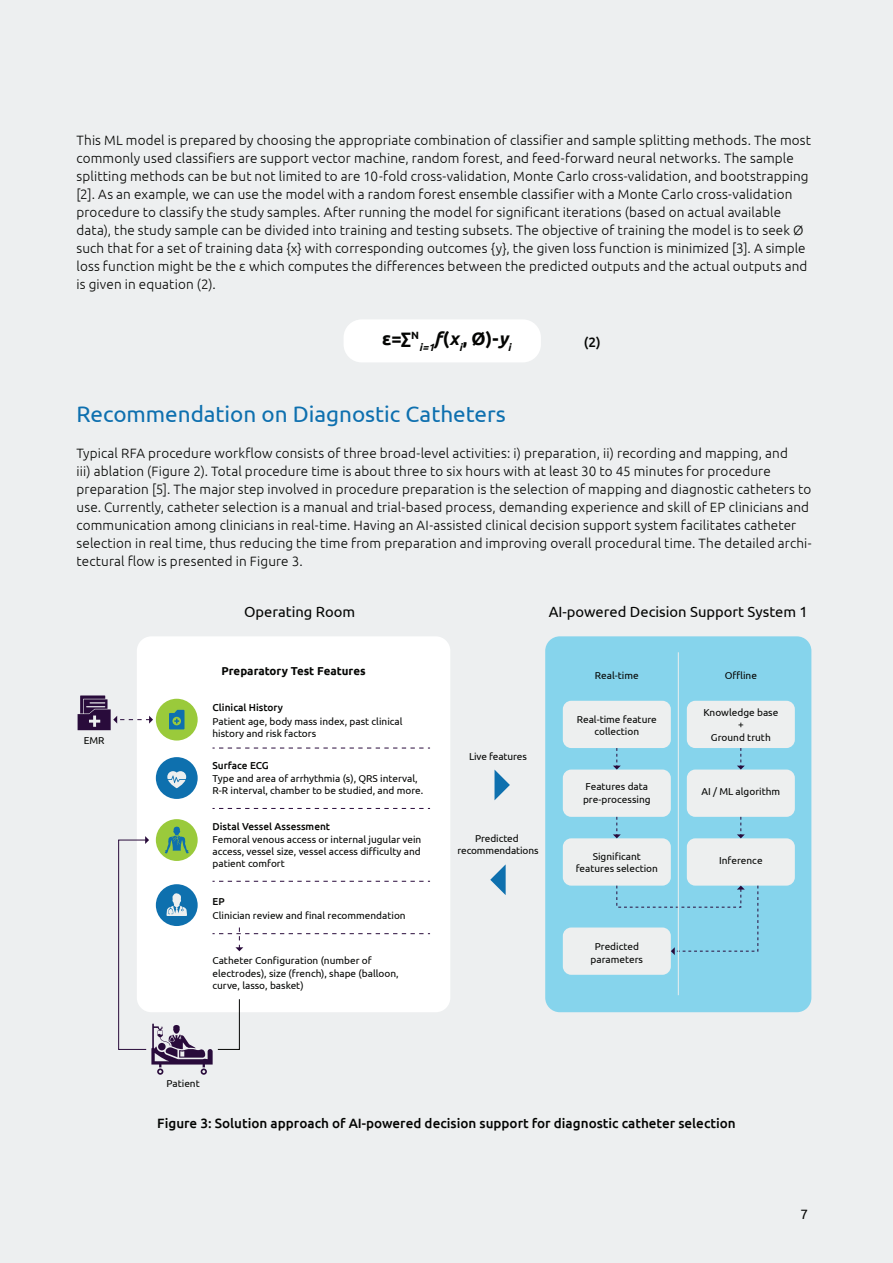
<style>
.page{position:relative;width:893px;height:1263px;background:#edeff0}
.page>*{position:absolute;margin:0;border:0;box-sizing:border-box;transform-origin:0 0}
.t1{font:22.5px "Ubuntu";color:#0e70af}
.t2{font:700 18px "Ubuntu";color:#040503}
.t3{font:14.7px "Ubuntu";color:#040503}
.t4{font:300 13.5px/18px "Ubuntu";letter-spacing:.01em;color:#040503}
.t5{font:500 13.5px "Ubuntu";color:#040503}
.t6{font:13.5px "Ubuntu";color:#040503}
.t7{font:700 11.55px "Ubuntu";color:#040503}
.t8{font:italic 700 10.5px "Ubuntu";color:#040503}
.t9{font:10.05px/12px "Ubuntu";color:#040503;text-align:center}
.t10{font:500 10.05px "Ubuntu";color:#040503}
</style>
<div class="page">
<div style="left:137px;top:636px;width:313px;height:376px;background:#fff;border-radius:15px"></div>
<div style="left:545px;top:636px;width:266px;height:376px;background:#86d4ec;border-radius:15px"></div>
<div style="left:687px;top:701px;width:108px;height:47px;background:#edefef;border-radius:8px"></div>
<div style="left:563px;top:701px;width:108px;height:47px;background:#edefef;border-radius:8px"></div>
<div style="left:563px;top:769px;width:108px;height:48px;background:#edefef;border-radius:8px"></div>
<div style="left:687px;top:769px;width:108px;height:48px;background:#edefef;border-radius:8px"></div>
<div style="left:563px;top:838px;width:108px;height:48px;background:#edefef;border-radius:8px"></div>
<div style="left:687px;top:838px;width:108px;height:48px;background:#edefef;border-radius:8px"></div>
<div style="left:563px;top:927px;width:108px;height:48px;background:#edefef;border-radius:8px"></div>
<div style="left:156px;top:699px;width:42px;height:41px;background:#9aca3b;border-radius:50%"></div>
<div style="left:156px;top:757px;width:42px;height:42px;background:#0e70ae;border-radius:50%"></div>
<div style="left:156px;top:819px;width:42px;height:42px;background:#9aca3b;border-radius:50%"></div>
<div style="left:156px;top:884px;width:42px;height:42px;background:#0e70ae;border-radius:50%"></div>
<svg style="left:212px;top:748px;width:218px;height:1px"></svg>
<svg style="left:212px;top:808px;width:218px;height:1px"></svg>
<svg style="left:212px;top:881px;width:218px;height:1px"></svg>
<svg style="left:494px;top:769px;width:16px;height:31px"></svg>
<svg style="left:490px;top:864px;width:16px;height:31px"></svg>
<div style="left:118px;top:840px;width:29px;height:210px;border:1px solid #290b3b"></div>
<svg style="left:151px;top:999px;width:89px;height:76px"></svg>
<svg style="left:169px;top:710px;width:15px;height:19px"></svg>
<svg style="left:167px;top:771px;width:19px;height:17px"></svg>
<svg style="left:166px;top:893px;width:21px;height:23px"></svg>
<svg style="left:212px;top:927px;width:218px;height:24px"></svg>
<svg style="left:145px;top:836px;width:4px;height:8px"></svg>
<svg style="left:78px;top:695px;width:75px;height:35px"></svg>
<svg style="left:613px;top:748px;width:8px;height:21px"></svg>
<svg style="left:613px;top:817px;width:8px;height:21px"></svg>
<svg style="left:737px;top:817px;width:8px;height:21px"></svg>
<svg style="left:616px;top:885px;width:143px;height:70px"></svg>
<svg style="left:737px;top:748px;width:8px;height:21px"></svg>
<svg style="left:165px;top:827px;width:24px;height:26px"></svg>
<hr style="left:678px;top:652px;width:1px;height:343px;background:#edefef">
<div style="left:344px;top:319px;width:197px;height:43px;background:#fff;border-radius:18px"></div>
<p class="t4" style="left:77px;top:131px;width:736px">This ML model is prepared by choosing the appropriate combination of classifier and sample splitting methods. The most commonly used classifiers are support vector machine, random forest, and feed-forward neural networks. The sample splitting methods can be but not limited to are 10-fold cross-validation, Monte Carlo cross-validation, and bootstrapping [2]. As an example, we can use the model with a random forest ensemble classifier with a Monte Carlo cross-validation procedure to classify the study samples. After running the model for significant iterations (based on actual available data), the study sample can be divided into training and testing subsets. The objective of training the model is to seek Ø such that for a set of training data {x} with corresponding outcomes {y}, the given loss function is minimized [3]. A simple loss function might be the ε which computes the differences between the predicted outputs and the actual outputs and is given in equation (2).</p>
<h2 class="t2" style="left:382px;top:327px;width:39px">ε=∑<sup>N</sup></h2>
<p class="t8" style="left:419px;top:341px;width:93px">i=1<sup>f</sup><sup>(</sup><sup>x</sup>i<sup>,</sup> <sup>Ø)-</sup><sup>y</sup>i</p>
<p class="t5" style="left:584px;top:334px;width:18px">(2)</p>
<h1 class="t1" style="left:77px;top:401px;width:431px">Recommendation on Diagnostic Catheters</h1>
<p class="t4" style="left:77px;top:444px;width:737px">Typical RFA procedure workflow consists of three broad-level activities: i) preparation, ii) recording and mapping, and<br>iii) ablation (Figure 2). Total procedure time is about three to six hours with at least 30 to 45 minutes for procedure preparation [5]. The major step involved in procedure preparation is the selection of mapping and diagnostic catheters to use. Currently, catheter selection is a manual and trial-based process, demanding experience and skill of EP clinicians and communication among clinicians in real-time. Having an AI-assisted clinical decision support system facilitates catheter selection in real time, thus reducing the time from preparation and improving overall procedural time. The detailed archi&shy;tectural flow is presented in Figure 3.</p>
<p class="t3" style="left:244px;top:603px;width:113px">Operating Room</p>
<p class="t3" style="left:549px;top:603px;width:261px">AI-powered Decision Support System 1</p>
<p class="t9" style="left:84px;top:734px;width:22px">EMR</p>
<p class="t7" style="left:222px;top:664px;width:146px">Preparatory Test Features</p>
<p class="t9" style="left:595px;top:669px;width:45px">Real-time</p>
<p class="t9" style="left:725px;top:669px;width:34px">Offline</p>
<p class="t10" style="left:212px;top:701px;width:72px">Clinical History</p>
<p class="t9" style="left:212px;top:715px;width:192px;text-align:left">Patient age, body mass index, past clinical history and risk factors</p>
<p class="t9" style="left:577px;top:713px;width:82px">Real-time feature collection</p>
<p class="t9" style="left:703px;top:706px;width:77px">Knowledge base +<br>Ground truth</p>
<p class="t10" style="left:212px;top:759px;width:58px">Surface ECG</p>
<p class="t9" style="left:212px;top:772px;width:212px;text-align:left">Type and area of arrhythmia (s), QRS interval,<br>R-R interval, chamber to be studied, and more.</p>
<p class="t10" style="left:212px;top:820px;width:119px">Distal Vessel Assessment</p>
<p class="t9" style="left:212px;top:833px;width:210px;text-align:justify">Femoral venous access or internal jugular vein access, vessel size, vessel access difficulty and patient comfort</p>
<p class="t10" style="left:212px;top:895px;width:14px">EP</p>
<p class="t9" style="left:212px;top:909px;width:195px">Clinician review and final recommendation</p>
<p class="t9" style="left:212px;top:954px;width:188px;text-align:left">Catheter Configuration (number of electrodes), size (french), shape (balloon, curve, lasso, basket)</p>
<p class="t9" style="left:469px;top:750px;width:59px">Live features</p>
<p class="t9" style="left:457px;top:832px;width:83px">Predicted recommendations</p>
<p class="t9" style="left:583px;top:780px;width:69px;text-align:left">Features data pre-processing</p>
<p class="t9" style="left:701px;top:785px;width:80px">AI / ML algorithm</p>
<p class="t9" style="left:576px;top:850px;width:84px">Significant features selection</p>
<p class="t9" style="left:591px;top:940px;width:54px">Predicted parameters</p>
<p class="t9" style="left:719px;top:854px;width:45px">Inference</p>
<p class="t9" style="left:167px;top:1077px;width:35px">Patient</p>
<p class="t5" style="left:157px;top:1114px;width:580px">Figure 3: Solution approach of AI-powered decision support for diagnostic catheter selection</p>
<p class="t6" style="left:800px;top:1206px;width:9px">7</p>
</div>
